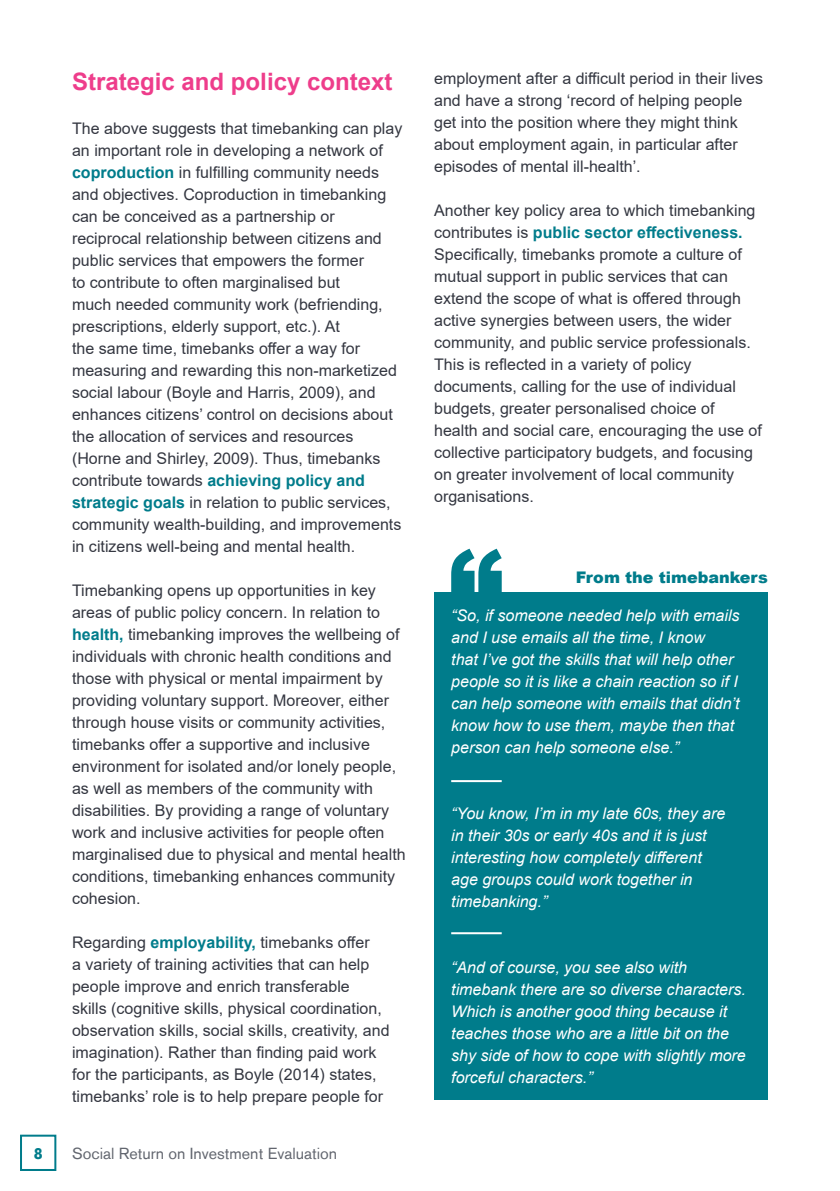
<style>
.page{position:relative;width:840px;height:1191px;background:#fff}
.page>*{position:absolute;margin:0;border:0;box-sizing:border-box;transform-origin:0 0}
.t1{font:700 24px "Arial";color:#ee3d8b}
.t2{font:16px/22px "Arial";color:#343741}
.t3{font:italic 16px/22px "Arial";color:#fff}
.t4{font:16px "Akzidenz Grotesk BE";color:#62666f}
.t5{font:900 16px "Arial";color:#007c8b}
.t6{font:700 16px "Akzidenz Grotesk BE";color:#007c8b}
.s1{font-weight:700;color:#007c8b}
</style>
<div class="page">
<hr style="left:839px;top:0;width:1px;height:1191px;background:#007c8b">
<div style="left:20px;top:1134px;width:36px;height:37px;border:2px solid #007c8b"></div>
<div style="left:434px;top:592px;width:333px;height:508px;background:#007c8b"></div>
<svg style="left:451px;top:548px;width:50px;height:44px"></svg>
<hr style="left:451px;top:932px;width:50px;height:2px;background:#fff">
<hr style="left:451px;top:780px;width:50px;height:2px;background:#fff">
<h1 class="t1" style="left:72px;top:64px;width:322px">Strategic and policy context</h1>
<p class="t2" style="left:72px;top:117px;width:331px">The above suggests that timebanking can play an important role in developing a network of <span class="s1">coproduction</span> in fulfilling community needs and objectives. Coproduction in timebanking can be conceived as a partnership or reciprocal relationship between citizens and public services that empowers the former<br>to contribute to often marginalised but<br>much needed community work (befriending, prescriptions, elderly support, etc.). At<br>the same time, timebanks offer a way for measuring and rewarding this non-marketized social labour (Boyle and Harris, 2009), and enhances citizens’ control on decisions about the allocation of services and resources (Horne and Shirley, 2009). Thus, timebanks contribute towards <span class="s1">achieving policy and strategic goals</span> in relation to public services, community wealth-building, and improvements in citizens well-being and mental health.</p>
<p class="t2" style="left:72px;top:579px;width:335px">Timebanking opens up opportunities in key areas of public policy concern. In relation to <span class="s1">health,</span> timebanking improves the wellbeing of individuals with chronic health conditions and those with physical or mental impairment by providing voluntary support. Moreover, either through house visits or community activities, timebanks offer a supportive and inclusive environment for isolated and/or lonely people, as well as members of the community with disabilities. By providing a range of voluntary work and inclusive activities for people often marginalised due to physical and mental health conditions, timebanking enhances community cohesion.</p>
<p class="t2" style="left:72px;top:931px;width:319px">Regarding <span class="s1">employability,</span> timebanks offer<br>a variety of training activities that can help people improve and enrich transferable<br>skills (cognitive skills, physical coordination, observation skills, social skills, creativity, and imagination). Rather than finding paid work for the participants, as Boyle (2014) states, timebanks’ role is to help prepare people for</p>
<p class="t6" style="left:34px;top:1144px;width:10px">8</p>
<p class="t4" style="left:72px;top:1143px;width:266px">Social Return on Investment Evaluation</p>
<p class="t2" style="left:434px;top:67px;width:330px">employment after a difficult period in their lives and have a strong ‘record of helping people get into the position where they might think about employment again, in particular after episodes of mental ill-health’.</p>
<p class="t2" style="left:434px;top:199px;width:329px">Another key policy area to which timebanking contributes is <span class="s1">public sector effectiveness.<br></span>Specifically, timebanks promote a culture of mutual support in public services that can extend the scope of what is offered through active synergies between users, the wider community, and public service professionals.<br>This is reflected in a variety of policy documents, calling for the use of individual budgets, greater personalised choice of health and social care, encouraging the use of collective participatory budgets, and focusing on greater involvement of local community organisations.</p>
<p class="t5" style="left:575px;top:565px;width:193px">From the timebankers</p>
<p class="t3" style="left:451px;top:604px;width:290px">“So, if someone needed help with emails and I use emails all the time, I know<br>that I’ve got the skills that will help other people so it is like a chain reaction so if I can help someone with emails that didn’t know how to use them, maybe then that person can help someone else.”</p>
<p class="t3" style="left:451px;top:802px;width:275px">“You know, I’m in my late 60s, they are in their 30s or early 40s and it is just interesting how completely different age groups could work together in timebanking.”</p>
<p class="t3" style="left:451px;top:956px;width:296px">“And of course, you see also with timebank there are so diverse characters.<br>Which is another good thing because it teaches those who are a little bit on the shy side of how to cope with slightly more forceful characters.”</p>
</div>
